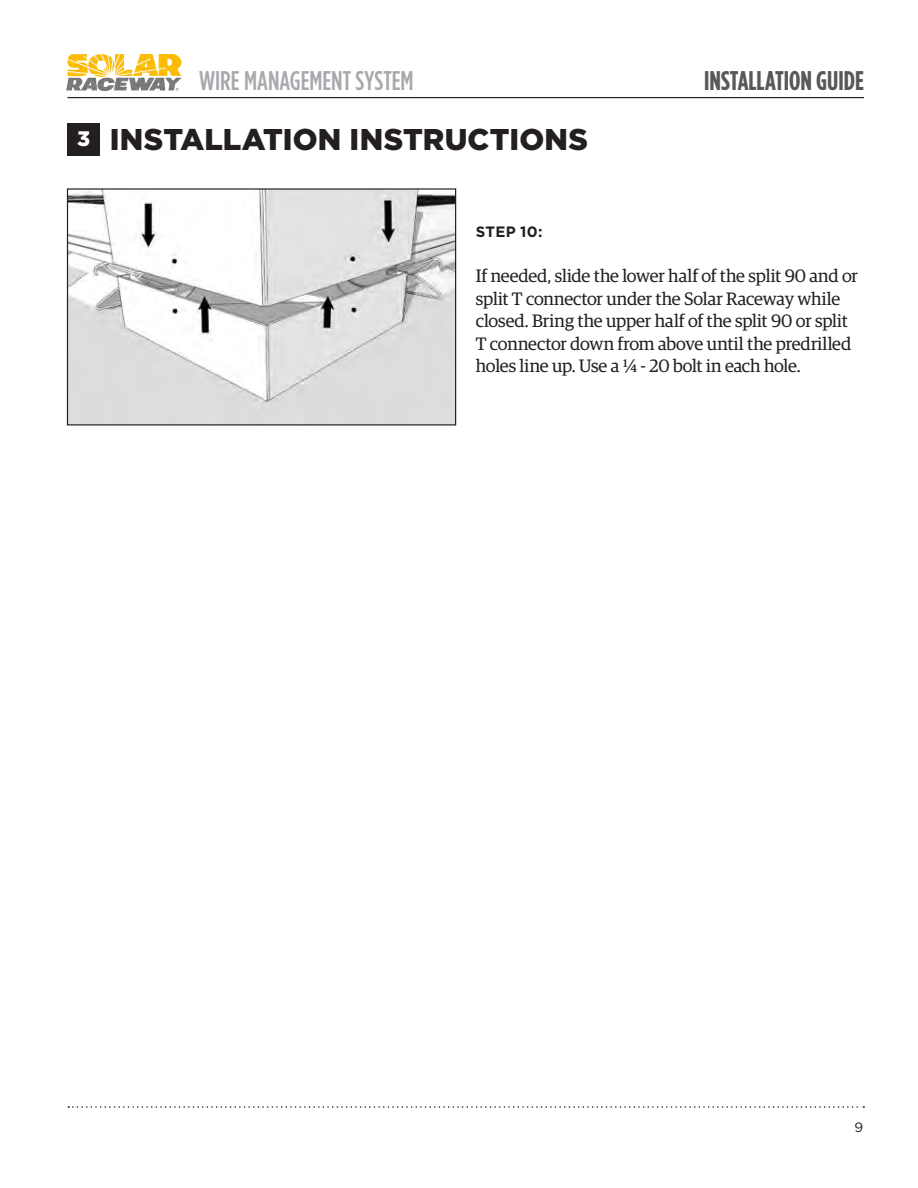
<style>
.page{position:relative;width:918px;height:1188px;background:#fff}
.page>*{position:absolute;margin:0;border:0;box-sizing:border-box;transform-origin:0 0}
.t1{font:900 30px "Gotham";letter-spacing:.005em;color:#231f20}
.t2{font:500 27px "Gotham Condensed";color:#a8a9ad}
.t3{font:700 27px "Gotham Condensed";color:#57585a}
.t4{font:900 21px "Gotham";color:#fff}
.t5{font:18px/22.5px "Guardian Egyptian Web";letter-spacing:-.01em;color:#231f20}
.Text_Headline{font:700 15px "Gotham";letter-spacing:.01em;color:#231f20}
.t6{font:13.5px "Gotham";color:#231f20}
</style>
<div class="page">
<svg style="left:68px;top:1106px;width:796px;height:2px"></svg>
<img style="left:66px;top:54px;width:116px;height:36px">
<hr style="left:68px;top:97px;width:796px;height:1px;background:#231f20">
<img style="left:69px;top:190px;width:385px;height:234px">
<div style="left:67px;top:188px;width:389px;height:238px;border:1px solid #231f20"></div>
<div style="left:68px;top:123px;width:32px;height:33px;background:#231f20"></div>
<h2 class="t2" style="left:199px;top:65px;width:216px">WIRE MANAGEMENT SYSTEM</h2>
<h2 class="t3" style="left:704px;top:65px;width:161px">INSTALLATION GUIDE</h2>
<p class="t4" style="left:77px;top:126px;width:15px">3</p>
<p class="t1" style="left:110px;top:122px;width:480px">INSTALLATION INSTRUCTIONS</p>
<p class="Text_Headline" style="left:476px;top:223px;width:68px">STEP 10:</p>
<p class="t5" style="left:476px;top:265px;width:383px">If needed, slide the lower half of the split 90 and or split T connector under the Solar Raceway while closed. Bring the upper half of the split 90 or split T connector down from above until the predrilled holes line up. Use a ¼ - 20 bolt in each hole.</p>
<p class="t6" style="left:855px;top:1120px;width:10px">9</p>
</div>
